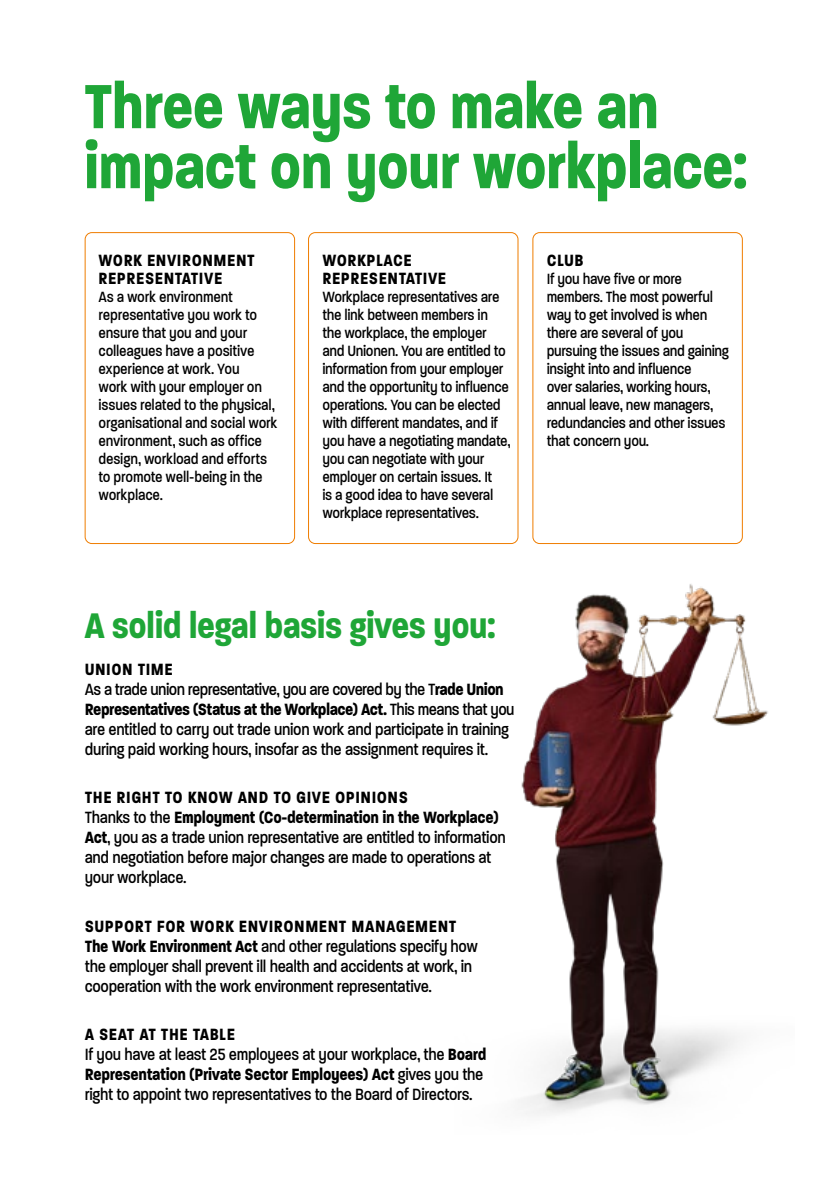
<style>
.page{position:relative;width:840px;height:1191px;background:#fff}
.page>*{position:absolute;margin:0;border:0;box-sizing:border-box;transform-origin:0 0}
.t1{font:700 84px/60px "Paralucent Condensed";color:#1fa637}
.t2{font:700 48px "Paralucent Condensed";color:#1fa637}
.t3{font:500 22px/20px "Paralucent Condensed";color:#000}
.t4{font:700 22px/18px "Paralucent Condensed";letter-spacing:.04em;color:#000}
.t5{font:500 20px/18px "Paralucent Condensed";color:#000}
.s1{font-weight:700}
</style>
<div class="page">
<div style="left:85px;top:232px;width:210px;height:312px;border:1px solid #ef7d00;border-radius:7px"></div>
<div style="left:308px;top:232px;width:210px;height:312px;border:1px solid #ef7d00;border-radius:7px"></div>
<div style="left:532px;top:232px;width:210px;height:312px;border:1px solid #ef7d00;border-radius:7px"></div>
<img style="left:518px;top:584px;width:250px;height:532px">
<h1 class="t1" style="left:85px;top:74px;width:663px">Three ways to make an impact on your workplace:</h1>
<p class="t4" style="left:99px;top:251px;width:157px">WORK ENVIRONMENT<br>REPRESENTATIVE</p>
<p class="t5" style="left:99px;top:287px;width:180px">As a work environment representative you work to ensure that you and your colleagues have a positive experience at work. You<br>work with your employer on issues related to the physical, organisational and social work environment, such as office design, workload and efforts to promote well-being in the workplace.</p>
<p class="t4" style="left:322px;top:251px;width:125px">WORKPLACE<br>REPRESENTATIVE</p>
<p class="t5" style="left:322px;top:287px;width:189px">Workplace representatives are the link between members in the workplace, the employer and Unionen. You are entitled to information from your employer and the opportunity to influence operations. You can be elected with different mandates, and if you have a negotiating mandate, you can negotiate with your employer on certain issues. It<br>is a good idea to have several workplace representatives.</p>
<p class="t4" style="left:546px;top:251px;width:38px">CLUB</p>
<p class="t5" style="left:546px;top:269px;width:183px">If you have five or more members. The most powerful way to get involved is when there are several of you pursuing the issues and gaining insight into and influence<br>over salaries, working hours, annual leave, new managers, redundancies and other issues that concern you.</p>
<h2 class="t2" style="left:85px;top:599px;width:412px">A solid legal basis gives you:</h2>
<p class="t3" style="left:85px;top:658px;width:431px"><span class="s1">UNION TIME<br></span>As a trade union representative, you are covered by the T<span class="s1">rade Union Representatives (Status at the Workplace) Act.</span> This means that you are entitled to carry out trade union work and participate in training during paid working hours, insofar as the assignment requires it.</p>
<p class="t3" style="left:85px;top:787px;width:422px"><span class="s1">THE RIGHT TO KNOW AND TO GIVE OPINIONS<br></span>Thanks to the <span class="s1">Employment (Co-determination in the Workplace)<br>Act</span>, you as a trade union representative are entitled to information and negotiation before major changes are made to operations at your workplace.</p>
<p class="t3" style="left:85px;top:915px;width:394px"><span class="s1">SUPPORT FOR WORK ENVIRONMENT MANAGEMENT The Work Environment Act</span> and other regulations specify how the employer shall prevent ill health and accidents at work, in cooperation with the work environment representative.</p>
<p class="t3" style="left:85px;top:1023px;width:402px"><span class="s1">A SEAT AT THE TABLE<br></span>If you have at least 25 employees at your workplace, the <span class="s1">Board Representation (Private Sector Employees) Act</span> gives you the right to appoint two representatives to the Board of Directors.</p>
</div>
